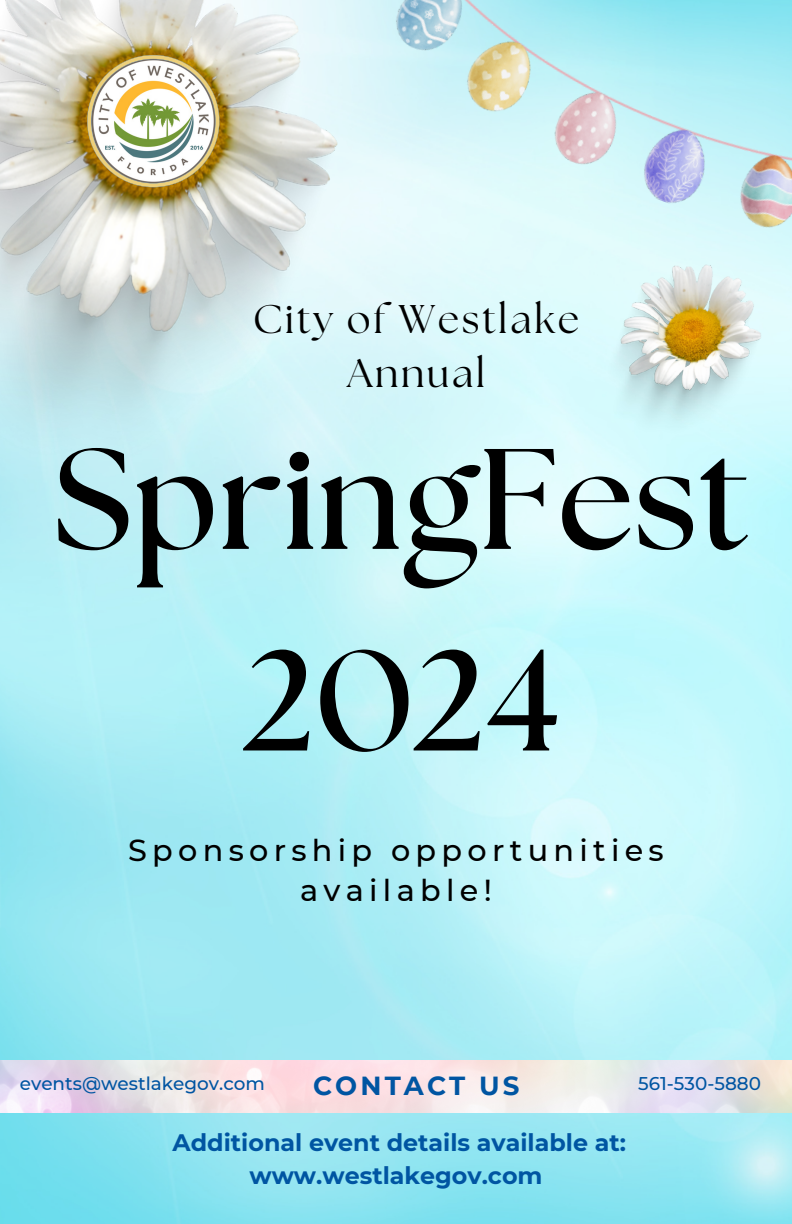
<style>
.page{position:relative;width:792px;height:1224px;background:#fff}
.page>*{position:absolute;margin:0;border:0;box-sizing:border-box;transform-origin:0 0}
.t1{font:700 142.8px/201.6px "The Seasons";color:#000;text-align:center}
.t2{font:40px/53.6px "The Seasons";letter-spacing:.065em;color:#000;text-align:center}
.t3{font:500 30.4px/40.4px "Montserrat";letter-spacing:.175em;color:#000;text-align:center}
.t4{font:700 26.2px "Montserrat";letter-spacing:.12em;color:#0055a2}
.t5{font:700 23.8px/32.8px "Montserrat";color:#0055a2;text-align:center}
.t6{font:500 18.4px "Montserrat";color:#0055a2}
</style>
<div class="page">
<img style="left:0;top:0;width:792px;height:1224px">
<img style="left:604px;top:307px;width:157px;height:133px">
<img style="left:0;top:0;width:338px;height:471px">
<img style="left:357px;top:0;width:435px;height:307px">
<img style="left:0;top:1061px;width:792px;height:51px">
<img style="left:87px;top:55px;width:132px;height:132px">
<h2 class="t2" style="left:253px;top:295px;width:328px">City of Westlake<br>Annual</h2>
<h3 class="t1" style="left:53px;top:405px;width:697px">SpringFest<br>2024</h3>
<h1 class="t3" style="left:128px;top:830px;width:537px">Sponsorship opportunities available!</h1>
<h4 class="t6" style="left:20px;top:1072px;width:247px">events@westlakegov.com</h4>
<p class="t4" style="left:313px;top:1069px;width:208px">CONTACT US</p>
<p class="t6" style="left:638px;top:1072px;width:124px">561-530-5880</p>
<h5 class="t5" style="left:173px;top:1126px;width:455px">Additional event details available at: www.westlakegov.com</h5>
</div>
